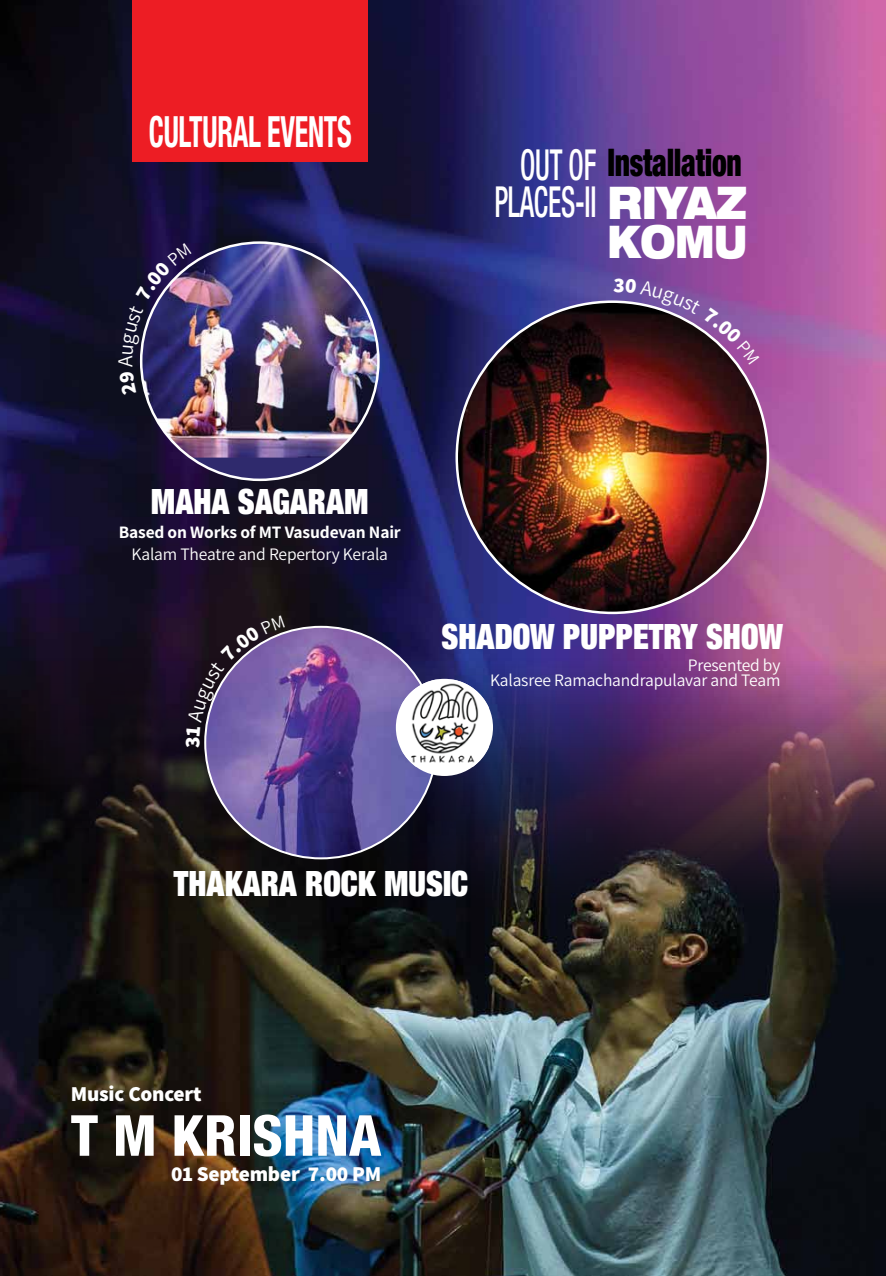
<style>
.page{position:relative;width:886px;height:1276px;background:#fff}
.page>*{position:absolute;margin:0;border:0;box-sizing:border-box;transform-origin:0 0}
.t1{font:800 condensed 56.62px "Helvetica Neue LT Pro";color:#fff}
.t2{font:900 expanded 45.12px "Helvetica Neue LT Pro";color:#fff;scale:.75 1}
.t3{font:700 condensed 43.12px "Helvetica Neue LT Pro";letter-spacing:-.01em;color:#fff;scale:.65 1}
.t4{font:500 condensed 42.75px "Helvetica Neue LT Pro";letter-spacing:-.01em;color:#fff;scale:.64 1}
.t5{font:900 condensed 38.12px "Helvetica Neue LT Pro";letter-spacing:-.01em;color:#000;scale:.77 1}
.t6{font:900 condensed 35px "Helvetica Neue LT Pro";color:#fff;scale:.9 1}
.t7{font:800 21.25px "Assistant";letter-spacing:-.01em;color:#fff}
.t8{font:17.5px/15px "Assistant";letter-spacing:-.01em;color:#fff;text-align:right}
.t9{font:700 17.5px "Assistant";letter-spacing:-.01em;color:#fff}
.s1{font-weight:900;font-stretch:expanded;font-size:45.12px}
</style>
<div class="page">
<img style="left:0;top:0;width:885px;height:592px">
<img style="left:0;top:592px;width:886px;height:684px">
<div style="left:132px;top:0;width:236px;height:161px;background:#ed1d24"></div>
<svg style="left:141px;top:243px;width:237px;height:237px;fill:#2f2a6d"></svg>
<img style="left:141px;top:244px;width:237px;height:213px">
<img style="left:205px;top:627px;width:232px;height:231px;border-radius:116px">
<div style="left:396px;top:679px;width:97px;height:97px;background:#fff;border-radius:50%"></div>
<img style="left:402px;top:679px;width:87px;height:88px">
<svg style="left:885px;top:0;width:1px;height:789px"></svg>
<img style="left:457px;top:302px;width:311px;height:311px;border-radius:156px">
<svg style="left:186px;top:615px;width:99px;height:132px"></svg>
<svg style="left:118px;top:243px;width:74px;height:153px"></svg>
<svg style="left:614px;top:278px;width:145px;height:87px"></svg>
<h3 class="t3" style="left:149px;top:105px;width:314px">CULTURAL EVENTS</h3>
<h3 class="t4" style="left:520px;top:139px;width:121px">OUT OF</h3>
<h3 class="t5" style="left:607px;top:139px;width:176px">Installation</h3>
<h3 class="t4" style="left:494px;top:176px;width:396px">PLACES-II <span class="s1">RIYAZ</span></h3>
<h2 class="t2" style="left:607px;top:212px;width:187px">KOMU</h2>
<h3 class="t6" style="left:151px;top:479px;width:243px">MAHA SAGARAM</h3>
<p class="t9" style="left:119px;top:520px;width:283px">Based on Works of MT Vasudevan Nair</p>
<p class="t8" style="left:132px;top:546px;width:258px">Kalam Theatre and Repertory Kerala</p>
<h3 class="t6" style="left:441px;top:614px;width:381px">SHADOW PUPPETRY SHOW</h3>
<p class="t8" style="left:490px;top:656px;width:292px">Presented by<br>Kalasree Ramachandrapulavar and Team</p>
<h3 class="t6" style="left:174px;top:861px;width:328px">THAKARA ROCK MUSIC</h3>
<p class="t7" style="left:71px;top:1079px;width:132px">Music Concert</p>
<h1 class="t1" style="left:71px;top:1100px;width:312px">T M KRISHNA</h1>
<p class="t7" style="left:171px;top:1159px;width:212px">01 September 7.00 PM</p>
</div>
